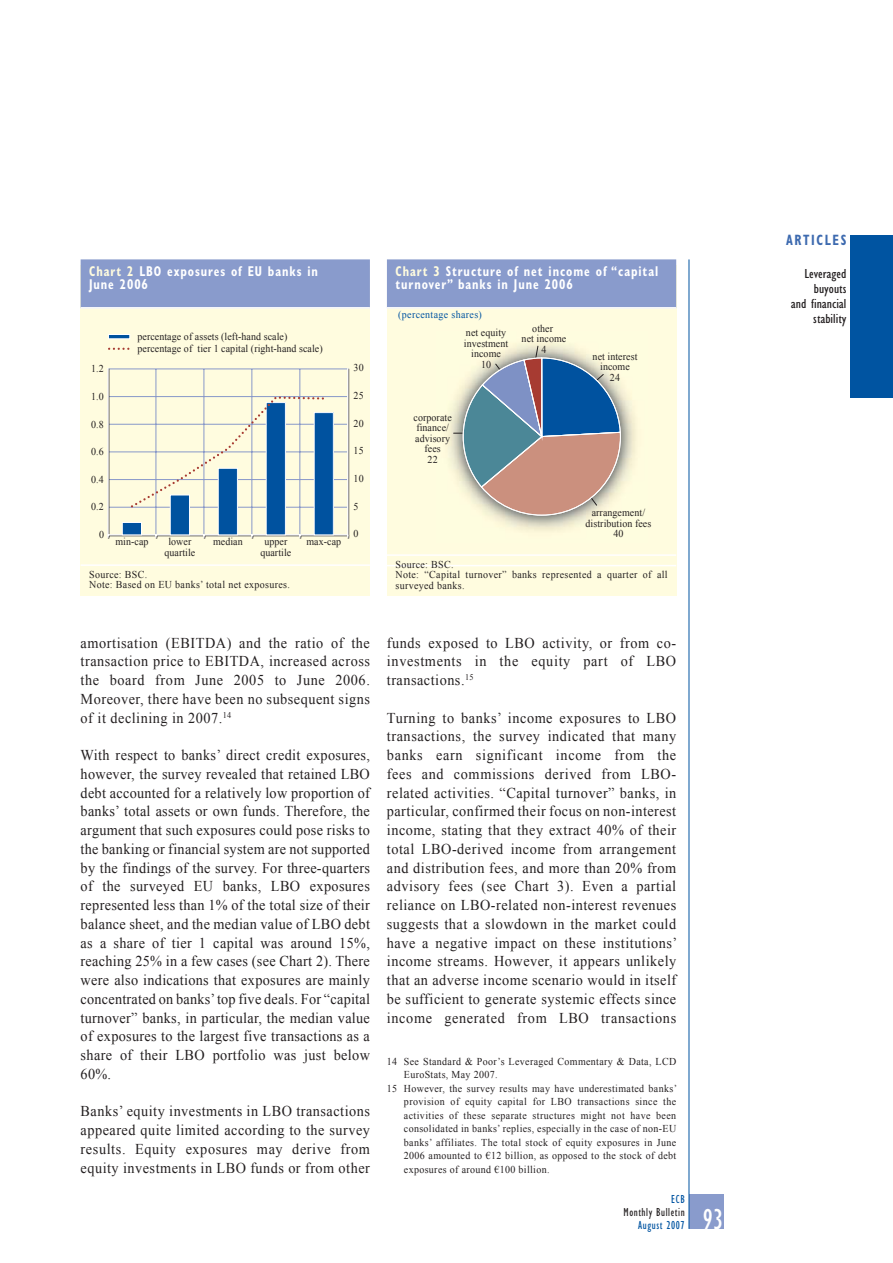
<style>
.page{position:relative;width:893px;height:1263px;background:#fff}
.page>*{position:absolute;margin:0;border:0;box-sizing:border-box;transform-origin:0 0}
.t1{font:condensed 30px "Gill Sans";color:#fff;scale:.95 1}
.t2{font:15px/18.8px "Times New Roman";letter-spacing:.035em;color:#231f20;text-align:justify;scale:.95 1}
.t3{font:700 condensed 15px "Gill Sans";letter-spacing:.13em;color:#3d6aaf;scale:.85 1}
.t4{font:700 condensed 14.25px/13.5px "Gill Sans";letter-spacing:.075em;color:#fff;scale:.85 1}
.t5{font:condensed 13.5px/15px "Gill Sans";color:#231f20;text-align:right;scale:1.1 1}
.t6{font:condensed 12px "Gill Sans";letter-spacing:.05em;color:#231f20;scale:.95 1}
.t7{font:condensed 12px "Gill Sans";letter-spacing:.05em;color:#0054a1;scale:.95 1}
.t8{font:10.5px/10.5px "Times New Roman";letter-spacing:.035em;color:#231f20;scale:.95 1}
.t9{font:10.5px/10.5px "Times New Roman";letter-spacing:.005em;color:#231f20;text-align:center;scale:.95 1}
.t10{font:10.5px "Times New Roman";letter-spacing:.035em;color:#0054a1;scale:.95 1}
.s1{color:#fffcdf}
</style>
<div class="page">
<div style="left:689px;top:1195px;width:34px;height:34px;background:#899bcc"></div>
<hr style="left:688px;top:259px;width:1px;height:970px;background:#0054a1">
<div style="left:850px;top:235px;width:42px;height:163px;background:#0054a1"></div>
<div style="left:387px;top:265px;width:289px;height:331px;background:#fffcdf"></div>
<div style="left:387px;top:259px;width:289px;height:49px;background:#899bcc"></div>
<hr style="left:387px;top:307px;width:289px;height:2px;background:#fff">
<hr style="left:387px;top:554px;width:289px;height:2px;background:#fff">
<hr style="left:387px;top:565px;width:289px;height:1px;background:#fff">
<img style="left:448px;top:343px;width:187px;height:187px">
<svg style="left:453px;top:346px;width:168px;height:170px"></svg>
<div style="left:81px;top:265px;width:289px;height:331px;background:#fffcdf"></div>
<div style="left:81px;top:259px;width:289px;height:49px;background:#899bcc"></div>
<hr style="left:81px;top:307px;width:289px;height:2px;background:#fff">
<hr style="left:81px;top:564px;width:289px;height:2px;background:#fff">
<hr style="left:108px;top:507px;width:240px;height:1px;background:#8898c9">
<hr style="left:108px;top:479px;width:240px;height:1px;background:#8898c9">
<hr style="left:108px;top:452px;width:240px;height:1px;background:#8898c9">
<hr style="left:108px;top:424px;width:240px;height:1px;background:#8898c9">
<hr style="left:108px;top:396px;width:240px;height:1px;background:#8898c9">
<hr style="left:108px;top:369px;width:240px;height:1px;background:#8898c9">
<hr style="left:156px;top:369px;width:1px;height:166px;background:#8898c9">
<hr style="left:204px;top:369px;width:1px;height:166px;background:#8898c9">
<hr style="left:251px;top:369px;width:1px;height:166px;background:#8898c9">
<hr style="left:299px;top:369px;width:1px;height:166px;background:#8898c9">
<hr style="left:348px;top:370px;width:1px;height:166px;background:#231f20">
<hr style="left:107px;top:369px;width:2px;height:166px;background:#fff">
<hr style="left:108px;top:534px;width:240px;height:2px;background:#fff">
<hr style="left:347px;top:369px;width:1px;height:166px;background:#fff">
<div style="left:122px;top:522px;width:19px;height:13px;background:#00529f"></div>
<div style="left:122px;top:522px;width:20px;height:13px;border:1px solid #fff"></div>
<div style="left:170px;top:495px;width:19px;height:40px;background:#00529f"></div>
<div style="left:170px;top:495px;width:20px;height:40px;border:1px solid #fff"></div>
<div style="left:218px;top:468px;width:19px;height:67px;background:#00529f"></div>
<div style="left:218px;top:468px;width:20px;height:67px;border:1px solid #fff"></div>
<div style="left:266px;top:403px;width:19px;height:132px;background:#00529f"></div>
<div style="left:314px;top:413px;width:19px;height:122px;background:#00529f"></div>
<hr style="left:108px;top:335px;width:22px;height:4px;background:#00529f">
<div style="left:108px;top:334px;width:22px;height:5px;border:1px solid #fff"></div>
<svg style="left:129px;top:395px;width:197px;height:114px"></svg>
<svg style="left:109px;top:348px;width:21px;height:2px"></svg>
<p class="t4" style="left:89px;top:266px;width:271px"><span class="s1">Chart 2</span> LBO exposures of EU banks in<br>June 2006</p>
<p class="t4" style="left:395px;top:266px;width:311px"><span class="s1">Chart 3</span> Structure of net income of “capital turnover” banks in June 2006</p>
<p class="t10" style="left:398px;top:308px;width:89px">(percentage shares)</p>
<p class="t8" style="left:91px;top:363px;width:15px">1.2</p>
<p class="t9" style="left:137px;top:330px;width:197px;line-height:12px;text-align:left">percentage of assets (left-hand scale) percentage of tier 1 capital (right-hand scale)</p>
<p class="t8" style="left:353px;top:363px;width:12px">30</p>
<p class="t9" style="left:464px;top:327px;width:48px">net equity investment income<br>10</p>
<p class="t9" style="left:521px;top:323px;width:49px">other<br>net income<br>4</p>
<p class="t9" style="left:592px;top:351px;width:49px">net interest income<br>24</p>
<p class="t8" style="left:91px;top:391px;width:15px">1.0</p>
<p class="t8" style="left:353px;top:390px;width:12px">25</p>
<p class="t8" style="left:91px;top:419px;width:15px">0.8</p>
<p class="t8" style="left:91px;top:446px;width:15px">0.6</p>
<p class="t8" style="left:353px;top:418px;width:12px">20</p>
<p class="t8" style="left:353px;top:445px;width:12px">15</p>
<p class="t9" style="left:413px;top:412px;width:42px">corporate finance/ advisory fees<br>22</p>
<p class="t8" style="left:91px;top:474px;width:15px">0.4</p>
<p class="t8" style="left:353px;top:473px;width:12px">10</p>
<p class="t8" style="left:91px;top:502px;width:15px">0.2</p>
<p class="t8" style="left:99px;top:529px;width:7px">0</p>
<p class="t8" style="left:115px;top:537px;width:36px">min-cap</p>
<p class="t9" style="left:164px;top:537px;width:34px">lower quartile</p>
<p class="t8" style="left:213px;top:537px;width:33px">median</p>
<p class="t9" style="left:260px;top:537px;width:34px">upper quartile</p>
<p class="t8" style="left:306px;top:537px;width:38px">max-cap</p>
<p class="t8" style="left:353px;top:501px;width:7px">5</p>
<p class="t8" style="left:353px;top:528px;width:7px">0</p>
<p class="t9" style="left:585px;top:507px;width:71px">arrangement/ distribution fees<br>40</p>
<p class="t8" style="left:89px;top:569px;width:213px">Source: BSC.<br>Note: Based on EU banks’ total net exposures.</p>
<p class="t8" style="left:395px;top:559px;width:288px">Source: BSC.<br>Note: “Capital turnover” banks represented a quarter of all surveyed banks.</p>
<p class="t2" style="left:81px;top:633px;width:306px">amortisation (EBITDA) and the ratio of the transaction price to EBITDA, increased across the board from June 2005 to June 2006.<br>Moreover, there have been no subsequent signs of it declining in 2007.<sup>14</sup></p>
<p class="t2" style="left:81px;top:746px;width:306px">With respect to banks’ direct credit exposures, however, the survey revealed that retained LBO debt accounted for a relatively low proportion of banks’ total assets or own funds. Therefore, the argument that such exposures could pose risks to the banking or financial system are not supported by the findings of the survey. For three-quarters of the surveyed EU banks, LBO exposures represented less than 1% of the total size of their balance sheet, and the median value of LBO debt as a share of tier 1 capital was around 15%, reaching 25% in a few cases (see Chart 2). There were also indications that exposures are mainly concentrated on banks’ top five deals. For “capital turnover” banks, in particular, the median value of exposures to the largest five transactions as a share of their LBO portfolio was just below 60%.</p>
<p class="t2" style="left:81px;top:1102px;width:306px">Banks’ equity investments in LBO transactions appeared quite limited according to the survey results. Equity exposures may derive from equity investments in LBO funds or from other</p>
<p class="t2" style="left:387px;top:633px;width:306px">funds exposed to LBO activity, or from co&shy;investments in the equity part of LBO transactions.<sup>15</sup></p>
<p class="t2" style="left:387px;top:708px;width:307px">Turning to banks’ income exposures to LBO transactions, the survey indicated that many banks earn significant income from the fees and commissions derived from LBO&shy;related activities. “Capital turnover” banks, in particular, confirmed their focus on non-interest income, stating that they extract 40% of their total LBO-derived income from arrangement and distribution fees, and more than 20% from advisory fees (see Chart 3). Even a partial reliance on LBO-related non-interest revenues suggests that a slowdown in the market could have a negative impact on these institutions’ income streams. However, it appears unlikely that an adverse income scenario would in itself be sufficient to generate systemic effects since income generated from LBO transactions</p>
<p class="t8" style="left:387px;top:1056px;width:306px">14 See Standard &amp; Poor’s Leveraged Commentary &amp; Data, LCD</p>
<p class="t8" style="left:404px;top:1069px;width:100px">EuroStats, May 2007.</p>
<p class="t8" style="left:387px;top:1083px;width:307px">15 However, the survey results may have underestimated banks’</p>
<p class="t8" style="left:404px;top:1096px;width:288px">provision of equity capital for LBO transactions since the</p>
<p class="t8" style="left:404px;top:1110px;width:288px">activities of these separate structures might not have been</p>
<p class="t8" style="left:404px;top:1123px;width:288px">consolidated in banks’ replies, especially in the case of non-EU</p>
<p class="t8" style="left:404px;top:1137px;width:288px">banks’ affiliates. The total stock of equity exposures in June</p>
<p class="t8" style="left:404px;top:1150px;width:288px">2006 amounted to €12 billion, as opposed to the stock of debt</p>
<p class="t8" style="left:404px;top:1164px;width:155px">exposures of around €100 billion.</p>
<p class="t7" style="left:671px;top:1195px;width:16px">ECB</p>
<p class="t6" style="left:623px;top:1208px;width:66px">Monthly Bulletin</p>
<p class="t7" style="left:638px;top:1221px;width:51px">August 2007</p>
<h1 class="t1" style="left:702px;top:1208px;width:23px">93</h1>
<p class="t3" style="left:786px;top:235px;width:72px">ARTICLES</p>
<p class="t5" style="left:790px;top:267px;width:52px">Leveraged buyouts<br>and financial stability</p>
</div>
